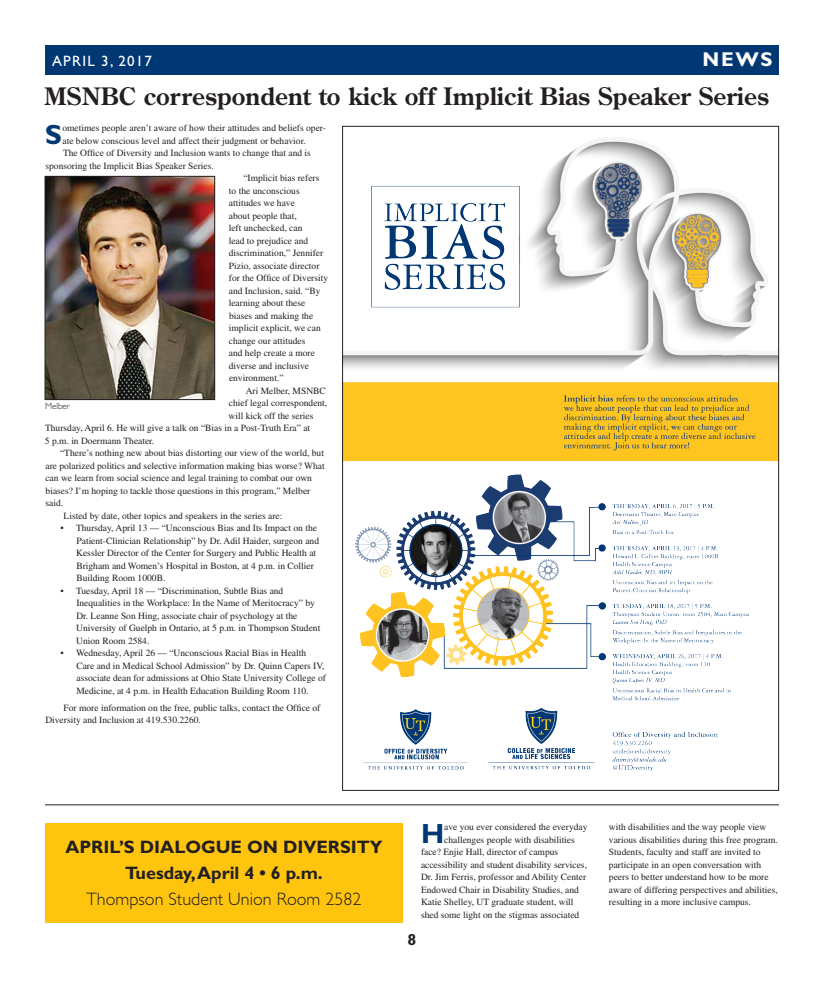
<style>
.page{position:relative;width:824px;height:990px;background:#fff}
.page>*{position:absolute;margin:0;border:0;box-sizing:border-box;transform-origin:0 0}
.Drop_Cap_2_Paragraph{font:700 27.8px "Gill Sans Std";color:#013874}
.Heading_24pt{font:700 24px "Century Old Style Std";color:#231f20}
.t1{font:700 20px "Gill Sans Std";color:#fff}
.Cutline{font:700 18px "Gill Sans Std";color:#231f20}
.Cutline-2{font:300 18px "Gill Sans Std";color:#231f20}
.t2{font:700 16px "Gill Sans Std";color:#231f20}
.t3{font:15px "Gill Sans Std";letter-spacing:.08em;color:#fff}
.Body_Text{font:9.5px/12.5px "Times";color:#231f20}
.Drop_Cap_2_Paragraph-2{font:9.5px/12.5px "Times";color:#231f20}
.Cutline-3{font:300 9px "Gill Sans Std";color:#231f20}
</style>
<div class="page">
<div style="left:45px;top:45px;width:734px;height:30px;background:#013874"></div>
<div style="left:45px;top:823px;width:358px;height:99px;background:#fec40e"></div>
<img style="left:344px;top:138px;width:432px;height:633px">
<img style="left:47px;top:178px;width:166px;height:220px">
<div style="left:45px;top:176px;width:170px;height:224px;border:1px solid #231f20"></div>
<hr style="left:45px;top:805px;width:734px;height:1px;background:#231f20">
<p class="t3" style="left:52px;top:52px;width:101px">APRIL 3, 2017</p>
<p class="t1" style="left:702px;top:47px;width:71px">NEWS</p>
<p class="Heading_24pt" style="left:44px;top:81px;width:726px">MSNBC correspondent to kick off Implicit Bias Speaker Series</p>
<p class="Drop_Cap_2_Paragraph" style="left:45px;top:118px;width:18px">S</p>
<p class="Drop_Cap_2_Paragraph-2" style="left:62px;top:122px;width:265px">ometimes people aren’t aware of how their attitudes and beliefs oper&shy;ate below conscious level and affect their judgment or behavior.</p>
<p class="Body_Text" style="left:45px;top:147px;width:267px;text-indent:18px">The Office of Diversity and Inclusion wants to change that and is sponsoring the Implicit Bias Speaker Series.</p>
<p class="Body_Text" style="left:229px;top:172px;width:101px;text-indent:15px">“Implicit bias refers to the unconscious attitudes we have<br>about people that,<br>left unchecked, can<br>lead to prejudice and discrimination,” Jennifer<br>Pizio, associate director for the Office of Diversity and Inclusion, said. “By learning about these biases and making the implicit explicit, we can change our attitudes<br>and help create a more diverse and inclusive environment.”</p>
<p class="Body_Text" style="left:246px;top:384px;width:82px">Ari Melber, MSNBC</p>
<p class="Body_Text" style="left:229px;top:397px;width:100px">chief legal correspondent,</p>
<p class="Body_Text" style="left:228px;top:409px;width:86px">will kick off the series</p>
<p class="Body_Text" style="left:45px;top:422px;width:267px">Thursday, April 6. He will give a talk on “Bias in a Post-Truth Era” at</p>
<p class="Body_Text" style="left:45px;top:434px;width:111px">5 p.m. in Doermann Theater.</p>
<p class="Body_Text" style="left:45px;top:447px;width:281px;text-indent:15px">“There’s nothing new about bias distorting our view of the world, but are polarized politics and selective information making bias worse? What can we learn from social science and legal training to combat our own biases? I’m hoping to tackle those questions in this program,” Melber said.</p>
<p class="Body_Text" style="left:64px;top:509px;width:220px">Listed by date, other topics and speakers in the series are:</p>
<p class="Body_Text" style="left:76px;top:522px;width:244px;text-indent:-16px">• Thursday, April 13 — “Unconscious Bias and Its Impact on the Patient-Clinician Relationship” by Dr. Adil Haider, surgeon and Kessler Director of the Center for Surgery and Public Health at Brigham and Women’s Hospital in Boston, at 4 p.m. in Collier Building Room 1000B.</p>
<p class="Body_Text" style="left:76px;top:584px;width:245px;text-indent:-16px">• Tuesday, April 18 — “Discrimination, Subtle Bias and Inequalities in the Workplace: In the Name of Meritocracy” by Dr. Leanne Son Hing, associate chair of psychology at the University of Guelph in Ontario, at 5 p.m. in Thompson Student Union Room 2584.</p>
<p class="Body_Text" style="left:76px;top:647px;width:251px;text-indent:-16px">• Wednesday, April 26 — “Unconscious Racial Bias in Health Care and in Medical School Admission” by Dr. Quinn Capers IV, associate dean for admissions at Ohio State University College of Medicine, at 4 p.m. in Health Education Building Room 110.</p>
<p class="Body_Text" style="left:45px;top:701px;width:276px;text-indent:18px">For more information on the free, public talks, contact the Office of<br>Diversity and Inclusion at 419.530.2260.</p>
<p class="Cutline-3" style="left:45px;top:401px;width:26px">Melber</p>
<p class="Cutline" style="left:65px;top:837px;width:319px">APRIL’S DIALOGUE ON DIVERSITY</p>
<p class="Cutline" style="left:125px;top:863px;width:199px">Tuesday, April 4 • 6 p.m.</p>
<p class="Cutline-2" style="left:87px;top:889px;width:276px">Thompson Student Union Room 2582</p>
<p class="Drop_Cap_2_Paragraph" style="left:421px;top:817px;width:25px">H</p>
<p class="Drop_Cap_2_Paragraph-2" style="left:444px;top:821px;width:145px">ave you ever considered the everyday</p>
<p class="Drop_Cap_2_Paragraph-2" style="left:444px;top:833px;width:132px">challenges people with disabilities</p>
<p class="Drop_Cap_2_Paragraph-2" style="left:421px;top:846px;width:139px">face? Enjie Hall, director of campus</p>
<p class="Drop_Cap_2_Paragraph-2" style="left:421px;top:858px;width:167px">accessibility and student disability services,</p>
<p class="Drop_Cap_2_Paragraph-2" style="left:421px;top:871px;width:167px">Dr. Jim Ferris, professor and Ability Center</p>
<p class="Drop_Cap_2_Paragraph-2" style="left:421px;top:883px;width:159px">Endowed Chair in Disability Studies, and</p>
<p class="Drop_Cap_2_Paragraph-2" style="left:421px;top:896px;width:154px">Katie Shelley, UT graduate student, will</p>
<p class="Drop_Cap_2_Paragraph-2" style="left:421px;top:908px;width:160px">shed some light on the stigmas associated</p>
<p class="t2" style="left:407px;top:930px;width:10px">8</p>
<p class="Drop_Cap_2_Paragraph-2" style="left:609px;top:821px;width:170px">with disabilities and the way people view various disabilities during this free program.<br>Students, faculty and staff are invited to participate in an open conversation with peers to better understand how to be more aware of differing perspectives and abilities, resulting in a more inclusive campus.</p>
</div>
